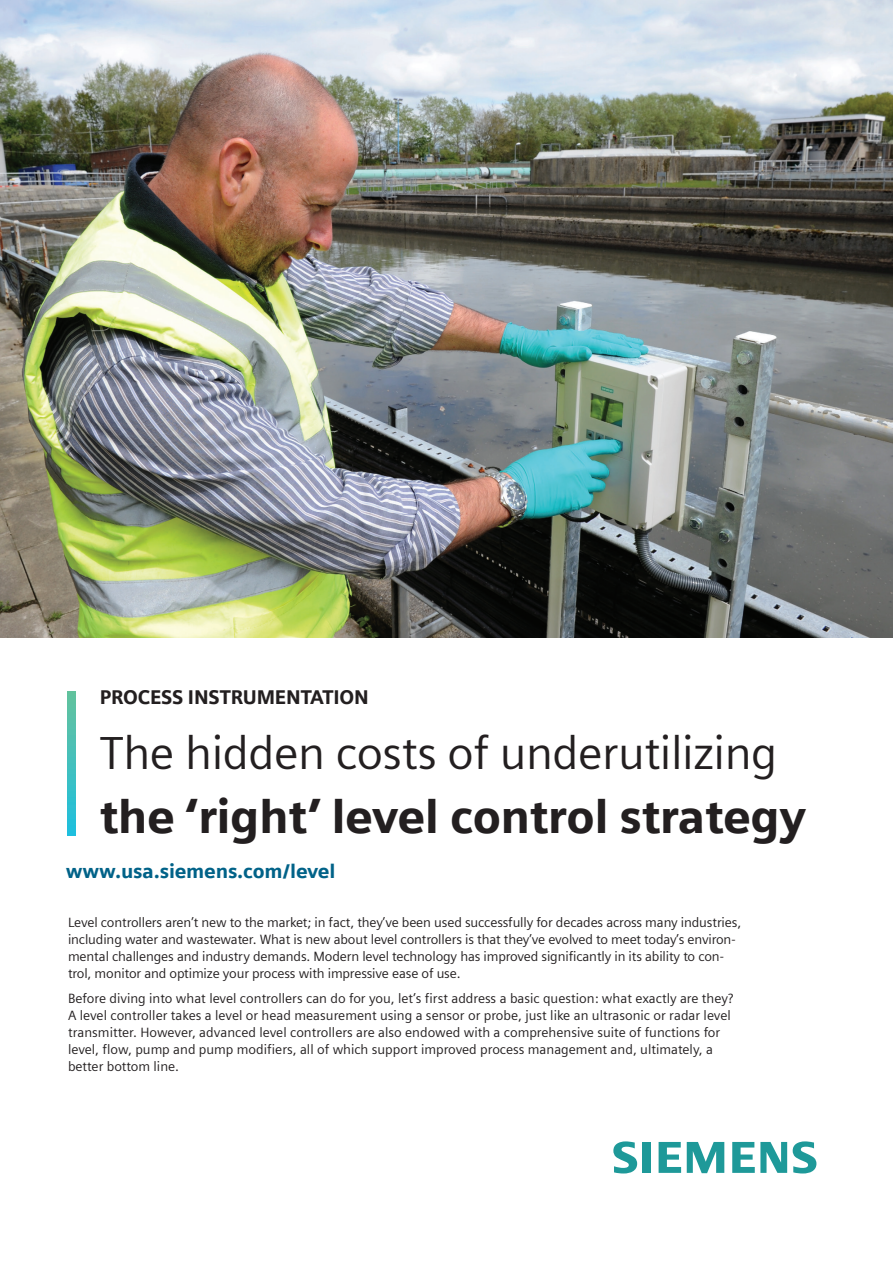
<style>
.page{position:relative;width:893px;height:1263px;background:#fff}
.page>*{position:absolute;margin:0;border:0;box-sizing:border-box;transform-origin:0 0}
.t1{font:46.5px "Siemens Sans";letter-spacing:-.01em;color:#231f20}
.t2{font:900 46.5px "Siemens Sans";letter-spacing:-.01em;color:#231f20}
.t3{font:900 19.5px "Siemens Sans";letter-spacing:-.01em;color:#006288}
.t4{font:900 19.5px "Siemens Sans";letter-spacing:-.01em;color:#231f20}
.t5{font:13.5px/17px "Siemens Sans";letter-spacing:-.01em;color:#231f20}
</style>
<div class="page">
<img style="left:0;top:0;width:893px;height:638px">
<svg style="left:613px;top:1141px;width:38px;height:32px"></svg>
<svg style="left:659px;top:1142px;width:22px;height:31px"></svg>
<svg style="left:687px;top:1142px;width:37px;height:31px"></svg>
<svg style="left:732px;top:1142px;width:55px;height:31px"></svg>
<svg style="left:793px;top:1141px;width:23px;height:32px"></svg>
<svg style="left:68px;top:691px;width:8px;height:144px"></svg>
<h2 class="t4" style="left:100px;top:682px;width:270px">PROCESS INSTRUMENTATION</h2>
<h1 class="t1" style="left:100px;top:717px;width:679px">The hidden costs of underutilizing</h1>
<h1 class="t2" style="left:100px;top:780px;width:708px">the ‘right’ level control strategy</h1>
<h2 class="t3" style="left:66px;top:855px;width:271px">www.usa.siemens.com/level</h2>
<p class="t5" style="left:68px;top:912px;width:675px">Level controllers aren’t new to the market; in fact, they’ve been used successfully for decades across many industries, including water and wastewater. What is new about level controllers is that they’ve evolved to meet today’s environ&shy;mental challenges and industry demands. Modern level technology has improved significantly in its ability to con&shy;trol, monitor and optimize your process with impressive ease of use.</p>
<p class="t5" style="left:68px;top:989px;width:667px">Before diving into what level controllers can do for you, let’s first address a basic question: what exactly are they?<br>A level controller takes a level or head measurement using a sensor or probe, just like an ultrasonic or radar level transmitter. However, advanced level controllers are also endowed with a comprehensive suite of functions for level, flow, pump and pump modifiers, all of which support improved process management and, ultimately, a better bottom line.</p>
</div>
